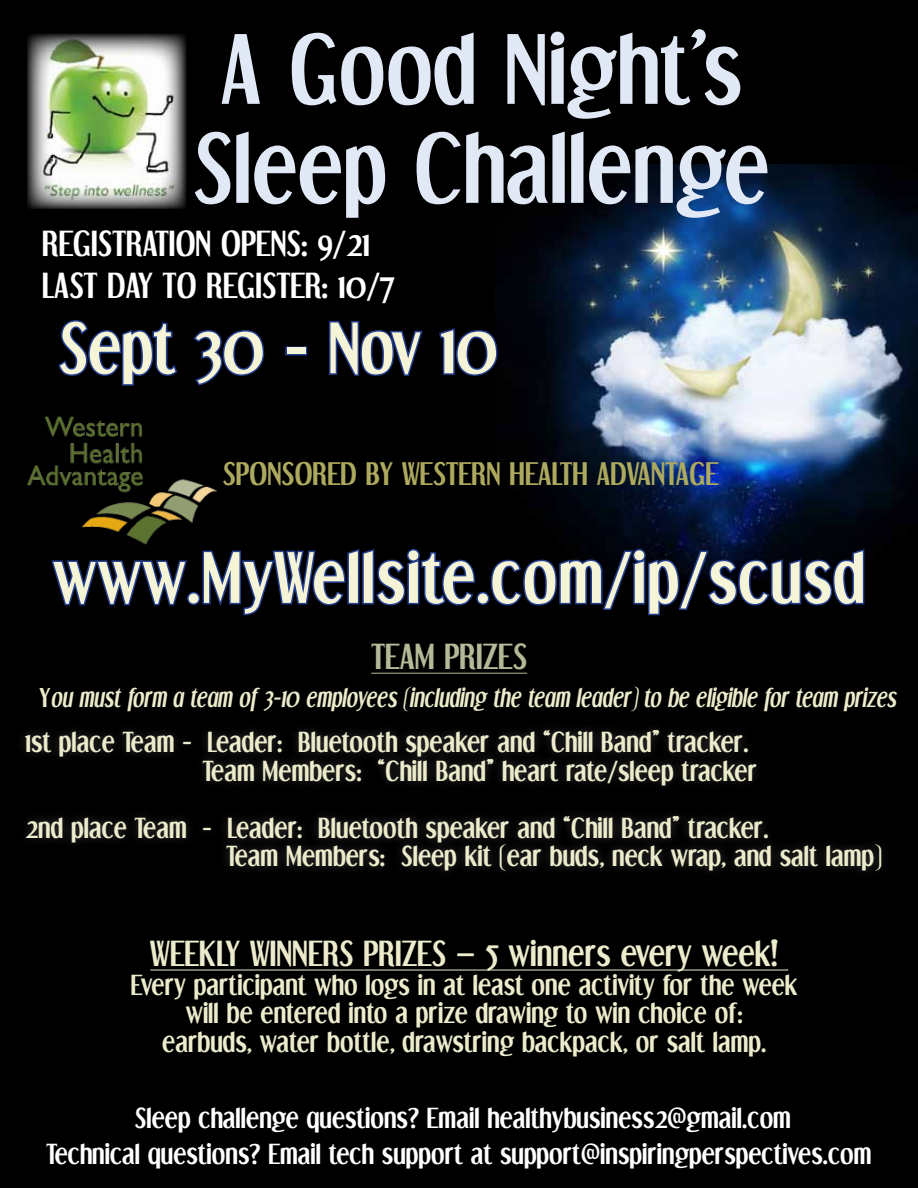
<style>
.page{position:relative;width:918px;height:1188px;background:#000}
.page>*{position:absolute;margin:0;border:0;box-sizing:border-box;transform-origin:0 0}
.t1{font:700 82.5px/99px "Dream Orphans";letter-spacing:.01em;color:#e1e9f6;text-align:center}
.t2{font:700 60px "Dream Orphans";letter-spacing:.03em;color:#f5f4d7}
.t3{font:700 30px/42px "Dream Orphans";letter-spacing:.005em;color:#fff}
.t4{font:700 30px "Dream Orphans";letter-spacing:.005em;color:#ecebcc}
.t5{font:700 30px "Dream Orphans";color:#b2ba98}
.t6{font:700 27px "Dream Orphans";letter-spacing:.005em;color:#ada95e}
.t7{font:700 24px/28.5px "Dream Orphans";letter-spacing:.005em;color:#ecebcc}
.t8{font:700 24px/36px "Dream Orphans";letter-spacing:.005em;color:#fff;text-align:center}
.t9{font:italic 700 22.5px "Dream Orphans";letter-spacing:.005em;color:#ecebcc}
.s1{font-style:normal}
</style>
<div class="page">
<img style="left:528px;top:164px;width:390px;height:383px">
<img style="left:27px;top:34px;width:159px;height:175px">
<img style="left:27px;top:417px;width:190px;height:127px">
<div style="left:16px;top:721px;width:875px;height:159px;background:#fff;opacity:.22"></div>
<svg style="left:58px;top:320px;width:120px;height:66px"></svg>
<svg style="left:193px;top:330px;width:72px;height:56px"></svg>
<div style="left:285px;top:346px;width:22px;height:9px;border:3px solid #25408f"></div>
<svg style="left:329px;top:321px;width:94px;height:55px"></svg>
<svg style="left:439px;top:328px;width:59px;height:48px"></svg>
<svg style="left:51px;top:547px;width:814px;height:69px"></svg>
<hr style="left:371px;top:673px;width:156px;height:1px;background:#b2ba98">
<hr style="left:150px;top:970px;width:638px;height:1px;background:#ecebcc">
<h1 class="t1" style="left:193px;top:20px;width:577px">A Good Night’s<br>Sleep Challenge</h1>
<p class="t3" style="left:42px;top:223px;width:355px">registration opens: 9/21<br>Last day to register: 10/7</p>
<h2 class="t2" style="left:59px;top:312px;width:440px">Sept 30 - Nov 10</h2>
<p class="t6" style="left:223px;top:458px;width:497px">Sponsored by western health advantage</p>
<h2 class="t2" style="left:53px;top:542px;width:813px">www.MyWellsite.com/ip/scusd</h2>
<p class="t5" style="left:371px;top:639px;width:157px">TEAM PRIZES</p>
<p class="t9" style="left:40px;top:684px;width:858px"><span class="s1">Y</span>ou must form a team of 3-10 employees (including the team leader) to be eligible for team prizes</p>
<p class="t7" style="left:203px;top:728px;width:556px;text-indent:-178px">1st place Team - Leader: Bluetooth speaker and “Chill Band” tracker.<br>Team Members: “Chill Band” heart rate/sleep tracker</p>
<p class="t7" style="left:226px;top:813px;width:656px;text-indent:-201px">2nd place Team - Leader: Bluetooth speaker and “Chill Band” tracker.<br>Team Members: Sleep kit (ear buds, neck wrap, and salt lamp)</p>
<p class="t4" style="left:150px;top:935px;width:116px">WEEKLYWINNER</p>
<p class="t4" style="left:339px;top:935px;width:441px">S PRIZES – 5 winners every week!</p>
<p class="t7" style="left:131px;top:970px;width:668px;text-align:center">Every participant who logs in at least one activity for the week will be entered into a prize drawing to win choice of:<br>earbuds, water bottle, drawstring backpack, or salt lamp.</p>
<p class="t8" style="left:46px;top:1100px;width:827px">Sleep challenge questions? Email healthybusiness2@gmail.com<br>Technical questions? Email tech support at support@inspiringperspectives.com</p>
</div>
